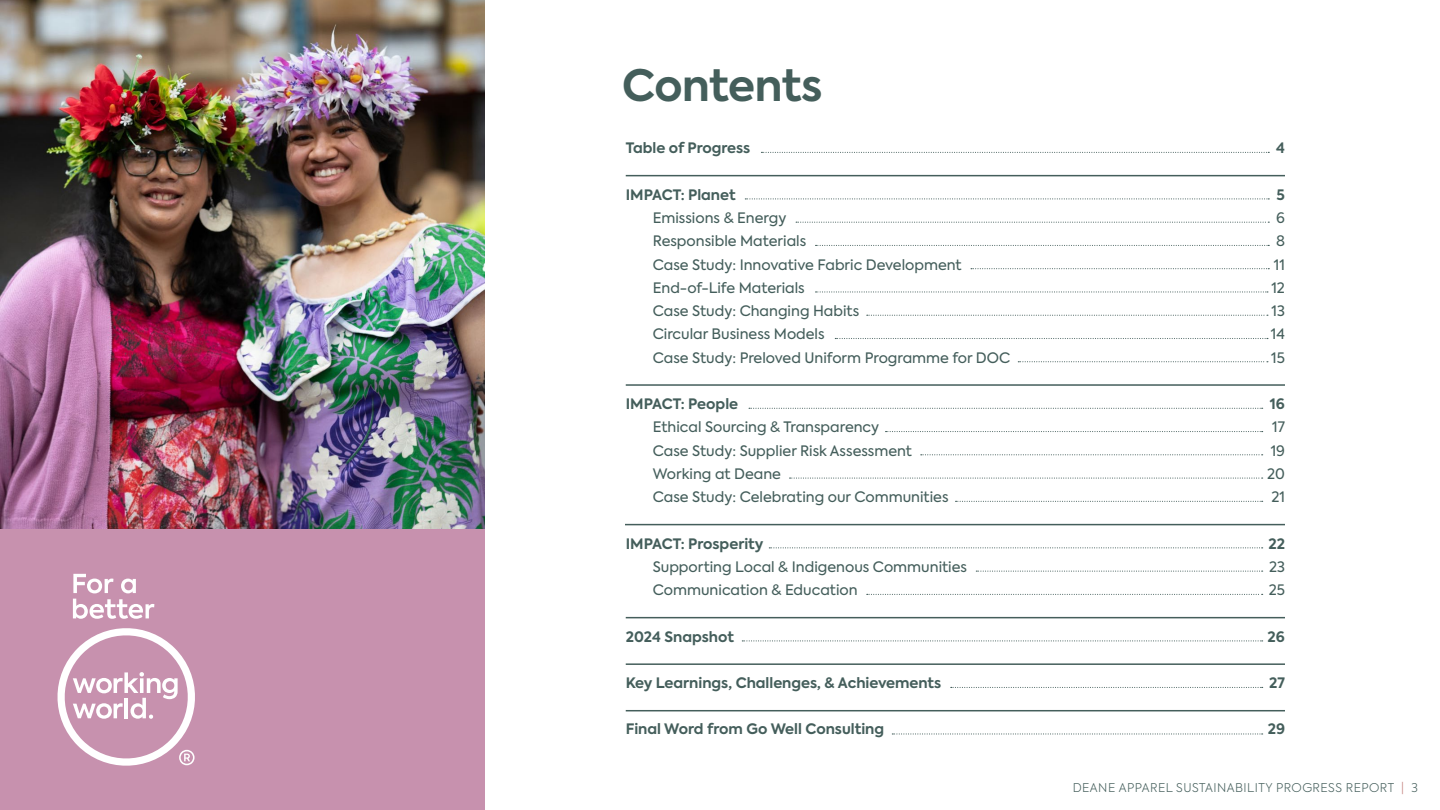
<style>
.page{position:relative;width:1440px;height:810px;background:#fff}
.page>*{position:absolute;margin:0;border:0;box-sizing:border-box;transform-origin:0 0}
.t1{font:700 43.05px "Axiforma";letter-spacing:-.015em;color:#445e5b}
.t2{font:14.33px "Axiforma";color:#445e5b}
.t3{font:700 14.33px "Axiforma";color:#445e5b}
.t4{font:300 12px "Axiforma";letter-spacing:.04em;color:#445e5b}
.s1{color:#c07873}
</style>
<div class="page">
<img style="left:0;top:0;width:485px;height:530px">
<div style="left:0;top:530px;width:485px;height:280px;background:#c791ae"></div>
<svg style="left:73px;top:574px;width:40px;height:19px"></svg>
<svg style="left:121px;top:579px;width:15px;height:14px"></svg>
<svg style="left:57px;top:599px;width:138px;height:167px"></svg>
<svg style="left:761px;top:152px;width:508px;height:1px"></svg>
<svg style="left:886px;top:431px;width:377px;height:1px"></svg>
<svg style="left:816px;top:291px;width:452px;height:2px"></svg>
<svg style="left:976px;top:571px;width:287px;height:1px"></svg>
<svg style="left:796px;top:222px;width:473px;height:1px"></svg>
<svg style="left:956px;top:501px;width:307px;height:1px"></svg>
<svg style="left:1018px;top:361px;width:250px;height:1px"></svg>
<svg style="left:742px;top:640px;width:521px;height:1px"></svg>
<svg style="left:745px;top:198px;width:524px;height:1px"></svg>
<svg style="left:790px;top:478px;width:473px;height:1px"></svg>
<svg style="left:835px;top:338px;width:433px;height:1px"></svg>
<hr style="left:626px;top:617px;width:659px;height:1px;background:#445e5b">
<svg style="left:971px;top:268px;width:298px;height:1px"></svg>
<svg style="left:769px;top:547px;width:494px;height:1px"></svg>
<svg style="left:749px;top:408px;width:514px;height:1px"></svg>
<svg style="left:951px;top:687px;width:312px;height:1px"></svg>
<svg style="left:892px;top:733px;width:371px;height:2px"></svg>
<hr style="left:626px;top:175px;width:659px;height:1px;background:#445e5b">
<svg style="left:921px;top:454px;width:342px;height:1px"></svg>
<svg style="left:867px;top:315px;width:401px;height:1px"></svg>
<svg style="left:867px;top:594px;width:396px;height:1px"></svg>
<svg style="left:816px;top:245px;width:453px;height:1px"></svg>
<hr style="left:625px;top:524px;width:660px;height:1px;background:#445e5b">
<hr style="left:626px;top:384px;width:659px;height:2px;background:#445e5b">
<hr style="left:626px;top:663px;width:659px;height:2px;background:#445e5b">
<hr style="left:626px;top:710px;width:659px;height:1px;background:#445e5b">
<h1 class="t1" style="left:622px;top:56px;width:202px">Contents</h1>
<p class="t3" style="left:626px;top:138px;width:126px">Table of Progress</p>
<p class="t3" style="left:1276px;top:138px;width:10px">4</p>
<p class="t3" style="left:626px;top:185px;width:111px">IMPACT: Planet</p>
<p class="t3" style="left:1277px;top:185px;width:10px">5</p>
<p class="t2" style="left:653px;top:209px;width:135px">Emissions &amp; Energy</p>
<p class="t2" style="left:1276px;top:209px;width:10px">6</p>
<p class="t2" style="left:653px;top:232px;width:155px">Responsible Materials</p>
<p class="t2" style="left:1276px;top:232px;width:10px">8</p>
<p class="t2" style="left:653px;top:255px;width:311px">Case Study: Innovative Fabric Development</p>
<p class="t2" style="left:1274px;top:255px;width:13px">11</p>
<p class="t2" style="left:653px;top:278px;width:154px">End-of-Life Materials</p>
<p class="t2" style="left:1271px;top:278px;width:15px">12</p>
<p class="t2" style="left:653px;top:302px;width:208px">Case Study: Changing Habits</p>
<p class="t2" style="left:1272px;top:302px;width:15px">13</p>
<p class="t2" style="left:653px;top:325px;width:173px">Circular Business Models</p>
<p class="t2" style="left:1271px;top:325px;width:16px">14</p>
<p class="t2" style="left:653px;top:348px;width:359px">Case Study: Preloved Uniform Programme for DOC</p>
<p class="t2" style="left:1271px;top:348px;width:15px">15</p>
<p class="t3" style="left:626px;top:394px;width:114px">IMPACT: People</p>
<p class="t3" style="left:1270px;top:394px;width:17px">16</p>
<p class="t2" style="left:653px;top:418px;width:228px">Ethical Sourcing &amp; Transparency</p>
<p class="t2" style="left:1272px;top:418px;width:14px">17</p>
<p class="t2" style="left:653px;top:441px;width:261px">Case Study: Supplier Risk Assessment</p>
<p class="t2" style="left:1271px;top:441px;width:16px">19</p>
<p class="t2" style="left:653px;top:464px;width:130px">Working at Deane</p>
<p class="t2" style="left:1267px;top:464px;width:19px">20</p>
<p class="t2" style="left:653px;top:488px;width:297px">Case Study: Celebrating our Communities</p>
<p class="t2" style="left:1271px;top:488px;width:15px">21</p>
<p class="t3" style="left:626px;top:534px;width:139px">IMPACT: Prosperity</p>
<p class="t3" style="left:1268px;top:534px;width:18px">22</p>
<p class="t2" style="left:653px;top:557px;width:316px">Supporting Local &amp; Indigenous Communities</p>
<p class="t2" style="left:1269px;top:557px;width:17px">23</p>
<p class="t2" style="left:653px;top:581px;width:206px">Communication &amp; Education</p>
<p class="t2" style="left:1269px;top:581px;width:18px">25</p>
<p class="t3" style="left:626px;top:627px;width:110px">2024 Snapshot</p>
<p class="t3" style="left:1268px;top:627px;width:19px">26</p>
<p class="t3" style="left:626px;top:673px;width:317px">Key Learnings, Challenges, &amp; Achievements</p>
<p class="t3" style="left:1269px;top:673px;width:17px">27</p>
<p class="t3" style="left:626px;top:720px;width:260px">Final Word from Go Well Consulting</p>
<p class="t3" style="left:1268px;top:720px;width:19px">29</p>
<p class="t4" style="left:1073px;top:780px;width:347px">DEANE APPAREL SUSTAINABILITY PROGRESS REPORT <span class="s1">|</span> 3</p>
</div>
